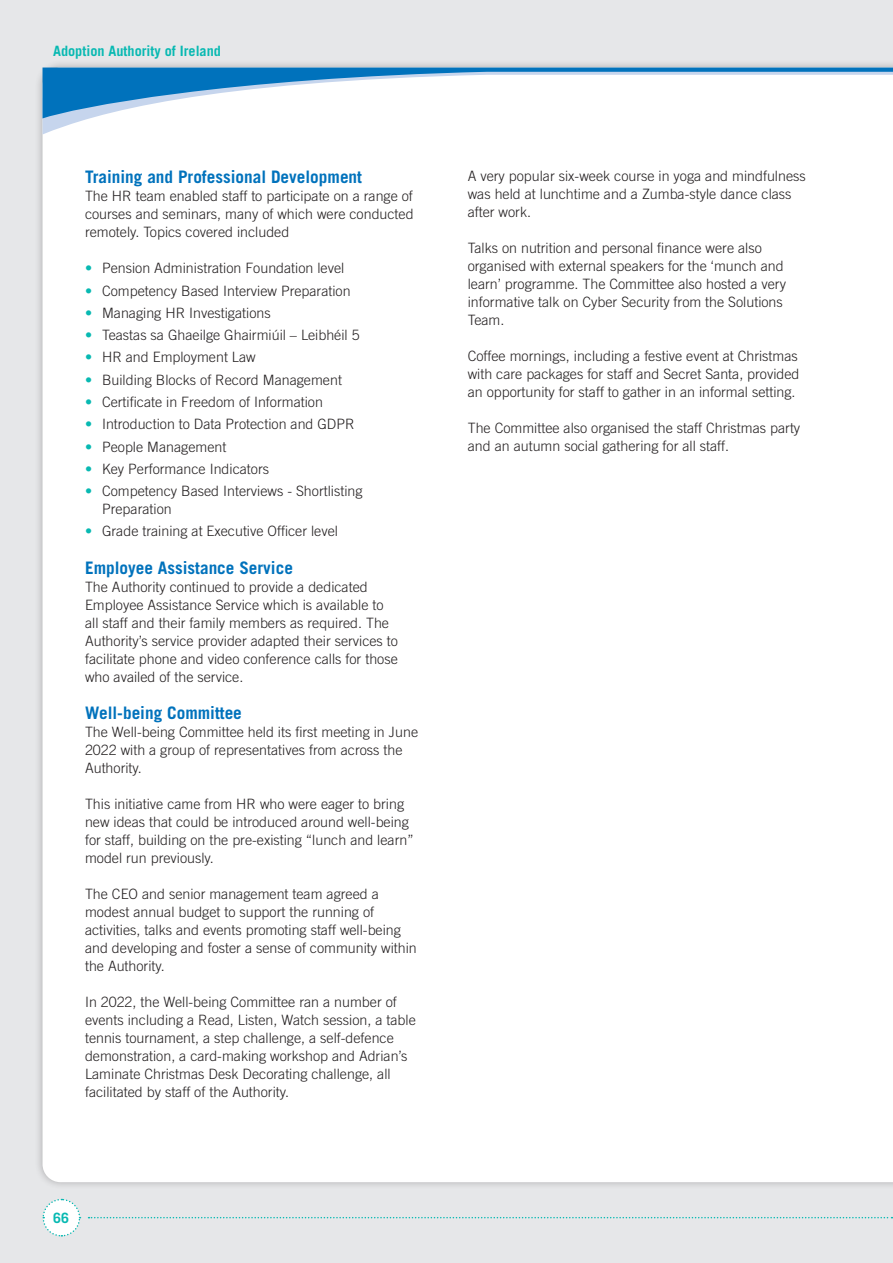
<style>
.page{position:relative;width:893px;height:1263px;background:#e6e7e9}
.page>*{position:absolute;margin:0;border:0;box-sizing:border-box;transform-origin:0 0}
.t1{font:700 17.25px "Trade Gothic";color:#0072bc}
.t2{font:300 14.25px/18px "Trade Gothic";color:#231f20}
.t3{font:700 14.25px "Trade Gothic";color:#08b9b2}
.s1{color:#08b9b2}
</style>
<div class="page">
<div style="left:42px;top:63px;width:851px;height:1174px;background:#fff"></div>
<p class="t3" style="left:53px;top:42px;width:169px">Adoption Authority of Ireland</p>
<p class="t1" style="left:85px;top:167px;width:278px">Training and Professional Development</p>
<p class="t2" style="left:85px;top:187px;width:330px;text-align:justify">The HR team enabled staff to participate on a range of courses and seminars, many of which were conducted remotely. Topics covered included</p>
<p class="t2" style="left:85px;top:259px;width:261px"><span class="s1">•</span> Pension Administration Foundation level</p>
<p class="t2" style="left:85px;top:281px;width:267px"><span class="s1">•</span> Competency Based Interview Preparation</p>
<p class="t2" style="left:85px;top:304px;width:187px"><span class="s1">•</span> Managing HR Investigations</p>
<p class="t2" style="left:85px;top:326px;width:276px"><span class="s1">•</span> Teastas sa Ghaeilge Ghairmiúil – Leibhéil 5</p>
<p class="t2" style="left:85px;top:348px;width:172px"><span class="s1">•</span> HR and Employment Law</p>
<p class="t2" style="left:85px;top:370px;width:258px"><span class="s1">•</span> Building Blocks of Record Management</p>
<p class="t2" style="left:85px;top:393px;width:239px"><span class="s1">•</span> Certificate in Freedom of Information</p>
<p class="t2" style="left:85px;top:415px;width:271px"><span class="s1">•</span> Introduction to Data Protection and GDPR</p>
<p class="t2" style="left:85px;top:437px;width:143px"><span class="s1">•</span> People Management</p>
<p class="t2" style="left:85px;top:459px;width:186px"><span class="s1">•</span> Key Performance Indicators</p>
<p class="t2" style="left:102px;top:482px;width:262px;text-indent:-17px"><span class="s1">•</span> Competency Based Interviews - Shortlisting<br>Preparation</p>
<p class="t2" style="left:85px;top:522px;width:254px"><span class="s1">•</span> Grade training at Executive Officer level</p>
<p class="t1" style="left:85px;top:557px;width:209px">Employee Assistance Service</p>
<p class="t2" style="left:85px;top:577px;width:314px">The Authority continued to provide a dedicated Employee Assistance Service which is available to all staff and their family members as required. The Authority’s service provider adapted their services to facilitate phone and video conference calls for those who availed of the service.</p>
<p class="t1" style="left:85px;top:702px;width:158px">Well-being Committee</p>
<p class="t2" style="left:85px;top:723px;width:335px">The Well-being Committee held its first meeting in June<br>2022 with a group of representatives from across the<br>Authority.</p>
<p class="t2" style="left:85px;top:795px;width:330px">This initiative came from HR who were eager to bring new ideas that could be introduced around well-being for staff, building on the pre-existing “lunch and learn” model run previously.</p>
<p class="t2" style="left:85px;top:885px;width:333px">The CEO and senior management team agreed a modest annual budget to support the running of activities, talks and events promoting staff well-being and developing and foster a sense of community within the Authority.</p>
<p class="t2" style="left:85px;top:993px;width:332px">In 2022, the Well-being Committee ran a number of events including a Read, Listen, Watch session, a table tennis tournament, a step challenge, a self-defence demonstration, a card-making workshop and Adrian’s Laminate Christmas Desk Decorating challenge, all facilitated by staff of the Authority.</p>
<p class="t3" style="left:53px;top:1209px;width:17px">66</p>
<p class="t2" style="left:468px;top:167px;width:340px">A very popular six-week course in yoga and mindfulness was held at lunchtime and a Zumba-style dance class after work.</p>
<p class="t2" style="left:468px;top:239px;width:320px">Talks on nutrition and personal finance were also organised with external speakers for the ‘munch and learn’ programme. The Committee also hosted a very informative talk on Cyber Security from the Solutions Team.</p>
<p class="t2" style="left:468px;top:347px;width:333px;text-align:justify">Coffee mornings, including a festive event at Christmas with care packages for staff and Secret Santa, provided an opportunity for staff to gather in an informal setting.</p>
<p class="t2" style="left:468px;top:419px;width:334px">The Committee also organised the staff Christmas party and an autumn social gathering for all staff.</p>
</div>
